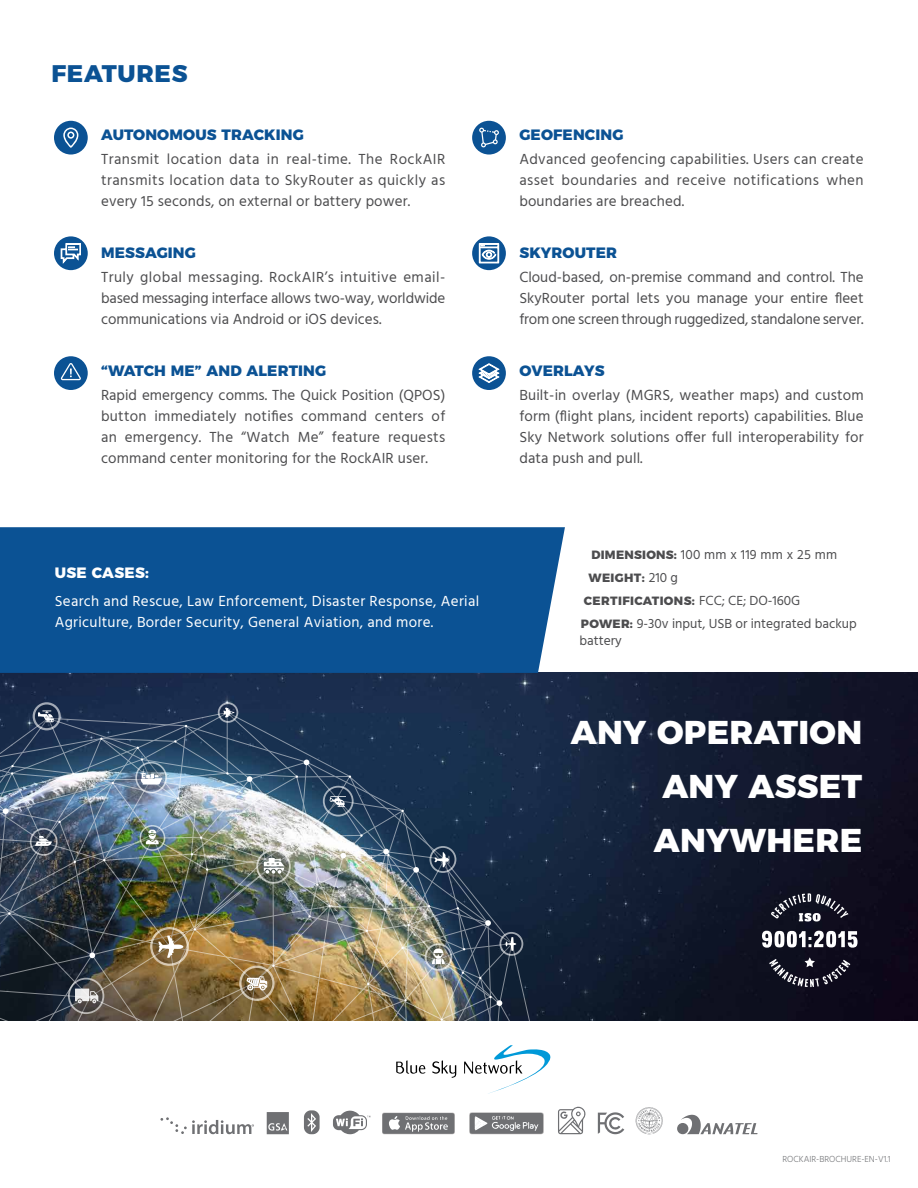
<style>
.page{position:relative;width:918px;height:1188px;background:#fff}
.page>*{position:absolute;margin:0;border:0;box-sizing:border-box;transform-origin:0 0}
.t1{font:800 33px/54px "Montserrat";letter-spacing:.01em;color:#fff;text-align:justify}
.t2{font:800 24px "Montserrat";letter-spacing:.03em;color:#0b5294}
.t3{font:15px/21px "Hind";letter-spacing:.01em;color:#4d4d4f;text-align:justify}
.t4{font:15px/21px "Hind";letter-spacing:.02em;color:#fff}
.t5{font:800 15px "Montserrat";letter-spacing:.01em;color:#0b5294}
.t6{font:800 15px "Montserrat";letter-spacing:.02em;color:#fff}
.t7{font:13.5px/16.2px "Hind";color:#4d4d4f}
.t8{font:13.5px "Hind";letter-spacing:.02em;color:#4d4d4f}
.t9{font:800 12px/23px "Montserrat";letter-spacing:.03em;color:#4d4d4f}
.t10{font:300 9px "Hind";color:#77787b}
.s1{font-family:"Montserrat";font-weight:800;font-size:12px}
.s2{font-family:"Hind";font-weight:400;font-size:13.5px}
</style>
<div class="page">
<img style="left:0;top:673px;width:918px;height:348px">
<img style="left:0;top:702px;width:543px;height:319px">
<svg style="left:396px;top:1060px;width:29px;height:14px"></svg>
<svg style="left:432px;top:1060px;width:24px;height:18px"></svg>
<svg style="left:464px;top:1045px;width:87px;height:49px"></svg>
<svg style="left:160px;top:1117px;width:94px;height:18px"></svg>
<svg style="left:267px;top:1112px;width:22px;height:22px"></svg>
<svg style="left:304px;top:1110px;width:16px;height:24px"></svg>
<svg style="left:333px;top:1111px;width:37px;height:23px"></svg>
<svg style="left:558px;top:1107px;width:28px;height:27px"></svg>
<svg style="left:598px;top:1112px;width:26px;height:22px"></svg>
<svg style="left:636px;top:1107px;width:27px;height:27px"></svg>
<svg style="left:677px;top:1115px;width:81px;height:19px"></svg>
<svg style="left:382px;top:1113px;width:73px;height:21px;background:#88898b"></svg>
<svg style="left:469px;top:1112px;width:75px;height:22px;background:#8b8c8e"></svg>
<svg style="left:472px;top:236px;width:34px;height:34px"></svg>
<svg style="left:479px;top:243px;width:20px;height:20px"></svg>
<div style="left:472px;top:356px;width:34px;height:34px;background:#0b5294;border-radius:50%"></div>
<svg style="left:479px;top:364px;width:20px;height:19px"></svg>
<div style="left:472px;top:121px;width:34px;height:34px;background:#0b5294;border-radius:50%"></div>
<svg style="left:479px;top:128px;width:20px;height:20px"></svg>
<div style="left:54px;top:356px;width:34px;height:34px;background:#0b5294;border-radius:50%"></div>
<svg style="left:61px;top:363px;width:20px;height:17px"></svg>
<div style="left:54px;top:121px;width:34px;height:34px;background:#0b5294;border-radius:50%"></div>
<svg style="left:63px;top:128px;width:15px;height:20px"></svg>
<div style="left:0;top:527px;width:565px;height:146px;background:#0b5294"></div>
<svg style="left:762px;top:931px;width:96px;height:17px"></svg>
<svg style="left:771px;top:893px;width:77px;height:29px;background:#3a3b47"></svg>
<svg style="left:769px;top:957px;width:81px;height:30px;background:#31303e"></svg>
<div style="left:54px;top:236px;width:34px;height:34px;background:#0b5294;border-radius:50%"></div>
<svg style="left:61px;top:243px;width:20px;height:20px"></svg>
<h2 class="t2" style="left:51px;top:53px;width:137px">FEATURES</h2>
<p class="t5" style="left:101px;top:122px;width:204px">AUTONOMOUS TRACKING</p>
<p class="t3" style="left:101px;top:150px;width:346px">Transmit location data in real-time. The RockAIR transmits location data to SkyRouter as quickly as every 15 seconds, on external or battery power.</p>
<p class="t5" style="left:101px;top:240px;width:96px">MESSAGING</p>
<p class="t3" style="left:101px;top:268px;width:346px">Truly global messaging. RockAIR’s intuitive email&shy;based messaging interface allows two-way, worldwide communications via Android or iOS devices.</p>
<p class="t5" style="left:101px;top:358px;width:227px">“WATCH ME” AND ALERTING</p>
<p class="t3" style="left:101px;top:386px;width:346px">Rapid emergency comms. The Quick Position (QPOS) button immediately notifies command centers of an emergency. The “Watch Me” feature requests command center monitoring for the RockAIR user.</p>
<p class="t6" style="left:55px;top:560px;width:96px">USE CASES:</p>
<p class="t4" style="left:55px;top:591px;width:426px">Search and Rescue, Law Enforcement, Disaster Response, Aerial<br>Agriculture, Border Security, General Aviation, and more.</p>
<p class="t5" style="left:519px;top:122px;width:106px">GEOFENCING</p>
<p class="t3" style="left:519px;top:150px;width:346px">Advanced geofencing capabilities. Users can create asset boundaries and receive notifications when boundaries are breached.</p>
<p class="t5" style="left:519px;top:240px;width:99px">SKYROUTER</p>
<p class="t3" style="left:519px;top:268px;width:346px">Cloud-based, on-premise command and control. The SkyRouter portal lets you manage your entire fleet from one screen through ruggedized, standalone server.</p>
<p class="t5" style="left:519px;top:358px;width:87px">OVERLAYS</p>
<p class="t3" style="left:519px;top:386px;width:346px">Built-in overlay (MGRS, weather maps) and custom form (flight plans, incident reports) capabilities. Blue Sky Network solutions offer full interoperability for data push and pull.</p>
<p class="t8" style="left:591px;top:546px;width:247px"><span class="s1">DIMENSIONS:</span> 100 mm x 119 mm x 25 mm</p>
<p class="t9" style="left:584px;top:566px;width:218px;text-indent:4px">WEIGHT: <span class="s2">210 g<br></span>CERTIFICATIONS: <span class="s2">FCC; CE; DO-160G</span></p>
<p class="t7" style="left:579px;top:617px;width:279px"><span class="s1">POWER:</span> 9-30v input, USB or integrated backup battery</p>
<h1 class="t1" style="left:654px;top:702px;width:210px;text-indent:-83px">ANY OPERATION ANY ASSET ANYWHERE</h1>
<p class="t10" style="left:782px;top:1153px;width:110px">ROCKAIR-BROCHURE-EN-V1.1</p>
</div>
